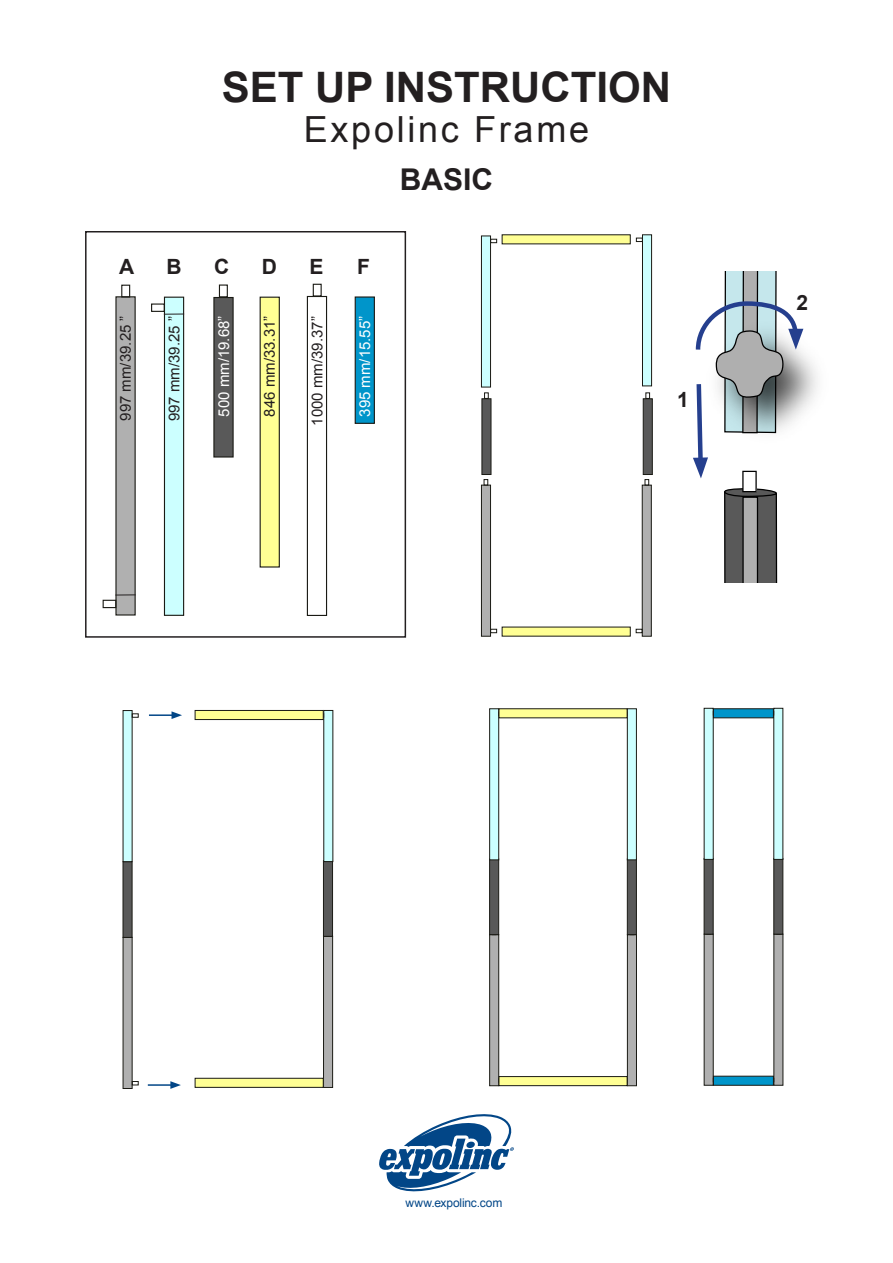
<style>
.page{position:relative;width:893px;height:1263px;background:#fff}
.page>*{position:absolute;margin:0;border:0;box-sizing:border-box;transform-origin:0 0}
.t1{font:700 42px "Arial";color:#231f20}
.t2{font:36px "Arial";letter-spacing:.075em;color:#231f20}
.t3{font:700 30px "Arial";color:#231f20}
.t4{font:700 21px "Arial";color:#231f20}
.t5{font:15px "Arial";color:#231f20}
.t6{font:15px "Arial";color:#fff}
.t7{font:12px "Arial";letter-spacing:-.01em;color:#024687}
</style>
<div class="page">
<div style="left:85px;top:231px;width:321px;height:407px;border:2px solid #231f20"></div>
<svg style="left:379px;top:1114px;width:135px;height:78px"></svg>
<div style="left:164px;top:297px;width:20px;height:319px;background:#cff;border:1px solid #1a1a14"></div>
<div style="left:151px;top:303px;width:14px;height:9px;border:1px solid #1a1a14"></div>
<div style="left:213px;top:297px;width:21px;height:160px;background:#595959;border:1px solid #1a1a14"></div>
<div style="left:219px;top:284px;width:9px;height:13px;border:1px solid #1a1a14"></div>
<div style="left:260px;top:297px;width:20px;height:270px;background:#ffff94;border:1px solid #1a1a14"></div>
<div style="left:355px;top:296px;width:20px;height:128px;background:#0095ca;border:1px solid #1a1a14"></div>
<svg style="left:306px;top:283px;width:22px;height:333px"></svg>
<svg style="left:724px;top:487px;width:54px;height:96px;background:#686868"></svg>
<svg style="left:693px;top:272px;width:110px;height:206px"></svg>
<div style="left:643px;top:398px;width:10px;height:77px;background:#595959;border:1px solid #1a1a14"></div>
<svg style="left:645px;top:392px;width:5px;height:7px"></svg>
<div style="left:502px;top:627px;width:129px;height:9px;background:#ffff94"></div>
<div style="left:642px;top:485px;width:10px;height:152px;background:#b0b0b0;border:1px solid #1a1a14"></div>
<svg style="left:645px;top:479px;width:4px;height:6px"></svg>
<svg style="left:636px;top:629px;width:6px;height:4px"></svg>
<div style="left:642px;top:234px;width:10px;height:152px;background:#cff;border:1px solid #1a1a14"></div>
<svg style="left:636px;top:238px;width:7px;height:4px"></svg>
<div style="left:481px;top:485px;width:10px;height:152px;background:#b0b0b0;border:1px solid #1a1a14"></div>
<svg style="left:484px;top:479px;width:4px;height:6px"></svg>
<svg style="left:490px;top:629px;width:7px;height:4px"></svg>
<div style="left:481px;top:236px;width:10px;height:151px;background:#cff;border:1px solid #1a1a14"></div>
<svg style="left:490px;top:239px;width:7px;height:4px"></svg>
<div style="left:482px;top:398px;width:9px;height:77px;background:#595959;border:1px solid #1a1a14"></div>
<svg style="left:484px;top:392px;width:5px;height:7px"></svg>
<div style="left:502px;top:234px;width:129px;height:10px;background:#ffff94"></div>
<div style="left:323px;top:936px;width:10px;height:152px;background:#b0b0b0;border:1px solid #1a1a14"></div>
<div style="left:195px;top:1078px;width:129px;height:10px;background:#ffff94;border:1px solid #1a1a14"></div>
<div style="left:323px;top:860px;width:10px;height:77px;background:#595959;border:1px solid #1a1a14"></div>
<div style="left:323px;top:710px;width:10px;height:152px;background:#cff"></div>
<div style="left:195px;top:710px;width:129px;height:10px;background:#ffff94;border:1px solid #1a1a14"></div>
<div style="left:123px;top:937px;width:10px;height:152px;background:#b0b0b0"></div>
<svg style="left:132px;top:1081px;width:7px;height:4px"></svg>
<div style="left:123px;top:861px;width:9px;height:77px;background:#595959;border:1px solid #1a1a14"></div>
<div style="left:123px;top:710px;width:9px;height:152px;background:#cff"></div>
<svg style="left:132px;top:713px;width:7px;height:5px"></svg>
<hr style="left:149px;top:714px;width:25px;height:2px;background:#024687">
<svg style="left:172px;top:711px;width:10px;height:8px"></svg>
<hr style="left:148px;top:1084px;width:25px;height:2px;background:#024687">
<svg style="left:170px;top:1081px;width:11px;height:8px"></svg>
<div style="left:489px;top:934px;width:10px;height:152px;background:#b0b0b0;border:1px solid #1a1a14"></div>
<div style="left:489px;top:858px;width:10px;height:77px;background:#595959;border:1px solid #1a1a14"></div>
<div style="left:489px;top:708px;width:10px;height:152px;background:#cff;border:1px solid #1a1a14"></div>
<div style="left:627px;top:934px;width:10px;height:152px;background:#b0b0b0;border:1px solid #1a1a14"></div>
<div style="left:499px;top:1076px;width:128px;height:10px;background:#ffff94;border:1px solid #1a1a14"></div>
<div style="left:627px;top:858px;width:10px;height:77px;background:#595959;border:1px solid #1a1a14"></div>
<div style="left:627px;top:708px;width:10px;height:152px;background:#cff;border:1px solid #1a1a14"></div>
<div style="left:499px;top:708px;width:128px;height:10px;background:#ffff94;border:1px solid #1a1a14"></div>
<div style="left:704px;top:934px;width:10px;height:151px;background:#b0b0b0;border:1px solid #1a1a14"></div>
<div style="left:704px;top:858px;width:10px;height:76px;background:#595959;border:1px solid #1a1a14"></div>
<div style="left:704px;top:708px;width:10px;height:152px;background:#cff"></div>
<div style="left:773px;top:934px;width:10px;height:152px;background:#b0b0b0"></div>
<div style="left:773px;top:858px;width:10px;height:76px;background:#595959;border:1px solid #1a1a14"></div>
<div style="left:773px;top:708px;width:10px;height:152px;background:#cff"></div>
<div style="left:713px;top:1076px;width:61px;height:10px;background:#0095ca;border:1px solid #1a1a14"></div>
<div style="left:713px;top:708px;width:61px;height:10px;background:#0095ca;border:1px solid #1a1a14"></div>
<svg style="left:102px;top:284px;width:34px;height:325px"></svg>
<svg style="left:164px;top:314px;width:20px;height:1px"></svg>
<p class="t1" style="left:222px;top:58px;width:451px">SET UP INSTRUCTION</p>
<p class="t2" style="left:304px;top:105px;width:287px">Expolinc Frame</p>
<p class="t3" style="left:400px;top:158px;width:95px">BASIC</p>
<p class="t4" style="left:119px;top:252px;width:17px">A</p>
<p class="t4" style="left:166px;top:252px;width:17px">B</p>
<p class="t4" style="left:214px;top:252px;width:17px">C</p>
<p class="t4" style="left:262px;top:252px;width:17px">D</p>
<p class="t4" style="left:309px;top:252px;width:16px">E</p>
<p class="t4" style="left:357px;top:252px;width:14px">F</p>
<p class="t5" style="left:115px;top:421px;width:107px;rotate:-90deg">997 mm/39.25 ”</p>
<p class="t6" style="left:354px;top:417px;width:102px;rotate:-90deg">395 mm/15.55”</p>
<p class="t6" style="left:214px;top:416px;width:102px;rotate:-90deg">500 mm/19.68”</p>
<p class="t5" style="left:259px;top:416px;width:102px;rotate:-90deg">846 mm/33.31”</p>
<p class="t5" style="left:164px;top:421px;width:107px;rotate:-90deg">997 mm/39.25 ”</p>
<p class="t5" style="left:307px;top:426px;width:111px;rotate:-90deg">1000 mm/39.37”</p>
<p class="t4" style="left:677px;top:385px;width:13px">1</p>
<p class="t4" style="left:796px;top:288px;width:13px">2</p>
<p class="t7" style="left:406px;top:1194px;width:98px">www.expolinc.com</p>
</div>
